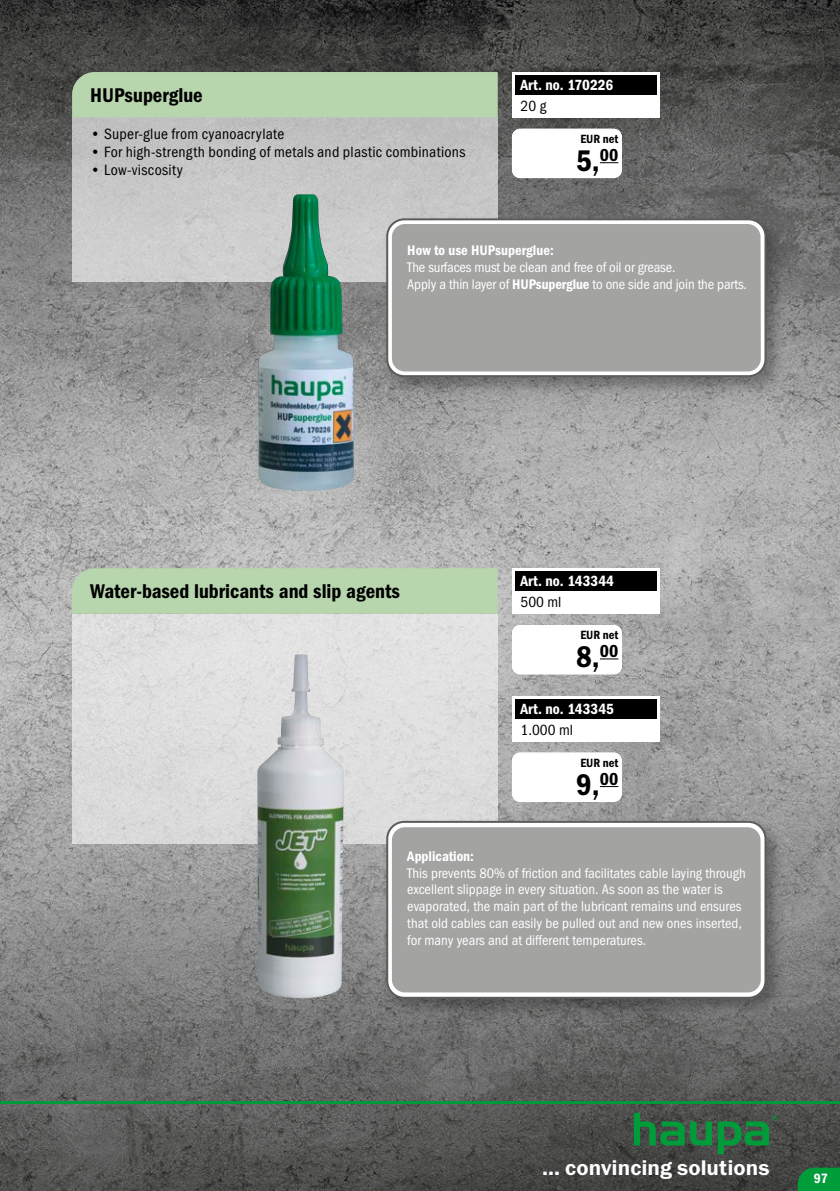
<style>
.page{position:relative;width:840px;height:1191px;background:#fff}
.page>*{position:absolute;margin:0;border:0;box-sizing:border-box;transform-origin:0 0}
.t1{font:30px "Franklin Gothic Demi Cond ITC";color:#000}
.t2{font:21.4px "Franklin Gothic Demi ITC";letter-spacing:.005em;color:#fff}
.t3{font:20px "Franklin Gothic Demi Cond ITC";color:#000}
.t4{font:15px "Franklin Gothic Book Cond ITC";letter-spacing:.02em;color:#000}
.t5{font:14.8px "Franklin Gothic Demi Cond ITC";color:#fff}
.t6{font:14.8px "Franklin Gothic Book Cond ITC";color:#000}
.t7{font:14px/16.8px "Franklin Gothic Book Cond ITC";color:#fff}
.t8{font:14px "Franklin Gothic Demi Cond ITC";color:#fff}
.t9{font:14px "Franklin Gothic LT Com Dm Cn";color:#fff}
.t10{font:12px "Franklin Gothic Demi Cond ITC";color:#000}
.s1{font-family:"Franklin Gothic Demi Cond ITC"}
</style>
<div class="page">
<img style="left:0;top:0;width:839px;height:1101px">
<svg style="left:0;top:1101px;width:839px;height:90px;background:#4c544e"></svg>
<svg style="left:633px;top:1112px;width:144px;height:42px;background:#306443"></svg>
<div style="left:72px;top:117px;width:425px;height:165px;background:#c7c7c6"></div>
<div style="left:72px;top:72px;width:425px;height:45px;background:#b8d6ae"></div>
<div style="left:511px;top:72px;width:148px;height:45px;background:#fff"></div>
<div style="left:514px;top:75px;width:142px;height:20px;background:#000"></div>
<div style="left:382px;top:214px;width:404px;height:183px;background:#000;opacity:.3"></div>
<svg style="left:387px;top:219px;width:378px;height:157px"></svg>
<div style="left:386px;top:218px;width:380px;height:159px;border:2px solid #5c5c5b;border-radius:17px"></div>
<div style="left:391px;top:224px;width:369px;height:147px;background:#a3a3a2;border-radius:13px"></div>
<img style="left:258px;top:194px;width:96px;height:297px">
<div style="left:72px;top:613px;width:425px;height:230px;background:#dfdfde"></div>
<div style="left:72px;top:568px;width:425px;height:45px;background:#b8d6ae"></div>
<div style="left:511px;top:568px;width:148px;height:45px;background:#fff"></div>
<div style="left:514px;top:571px;width:142px;height:20px;background:#000"></div>
<div style="left:511px;top:696px;width:148px;height:45px;background:#fff"></div>
<div style="left:514px;top:699px;width:142px;height:19px;background:#000"></div>
<div style="left:382px;top:817px;width:404px;height:201px;background:#000;opacity:.3"></div>
<svg style="left:387px;top:822px;width:378px;height:175px"></svg>
<div style="left:386px;top:821px;width:380px;height:177px;border:2px solid #5c5c5b;border-radius:17px"></div>
<div style="left:391px;top:827px;width:369px;height:165px;background:#a3a3a2;border-radius:13px"></div>
<img style="left:257px;top:654px;width:87px;height:344px">
<div style="left:512px;top:129px;width:109px;height:48px;background:#fff;border-radius:8px"></div>
<div style="left:511px;top:129px;width:110px;height:49px;border:1px solid #fff;border-radius:8px"></div>
<div style="left:512px;top:625px;width:109px;height:48px;background:#fff;border-radius:8px"></div>
<div style="left:511px;top:625px;width:110px;height:49px;border:1px solid #fff;border-radius:8px"></div>
<div style="left:512px;top:753px;width:109px;height:48px;background:#fff;border-radius:8px"></div>
<div style="left:511px;top:752px;width:110px;height:50px;border:1px solid #fff;border-radius:8px"></div>
<svg style="left:599px;top:162px;width:19px;height:1px"></svg>
<svg style="left:600px;top:658px;width:18px;height:1px"></svg>
<svg style="left:599px;top:786px;width:19px;height:1px"></svg>
<h3 class="t3" style="left:90px;top:83px;width:114px">HUPsuperglue</h3>
<p class="t4" style="left:90px;top:125px;width:196px">• Super-glue from cyanoacrylate</p>
<p class="t4" style="left:90px;top:143px;width:376px">• For high-strength bonding of metals and plastic combinations</p>
<p class="t4" style="left:90px;top:161px;width:94px">• Low-viscosity</p>
<p class="t5" style="left:520px;top:76px;width:94px">Art. no. 170226</p>
<p class="t6" style="left:520px;top:98px;width:27px">20 g</p>
<p class="t10" style="left:580px;top:131px;width:40px">EUR net</p>
<h1 class="t1" style="left:575px;top:143px;width:44px">5,<sup>00</sup></h1>
<p class="t8" style="left:407px;top:242px;width:148px">How to use HUPsuperglue:</p>
<p class="t7" style="left:407px;top:259px;width:341px">The surfaces must be clean and free of oil or grease.<br>Apply a thin layer of <span class="s1">HUPsuperglue</span> to one side and join the parts.</p>
<h3 class="t3" style="left:90px;top:579px;width:311px">Water-based lubricants and slip agents</h3>
<p class="t5" style="left:520px;top:572px;width:95px">Art. no. 143344</p>
<p class="t6" style="left:520px;top:594px;width:42px">500 ml</p>
<p class="t10" style="left:580px;top:628px;width:40px">EUR net</p>
<h1 class="t1" style="left:575px;top:639px;width:44px">8,<sup>00</sup></h1>
<p class="t5" style="left:520px;top:700px;width:95px">Art. no. 143345</p>
<p class="t6" style="left:520px;top:721px;width:54px">1.000 ml</p>
<p class="t10" style="left:580px;top:755px;width:40px">EUR net</p>
<h1 class="t1" style="left:575px;top:767px;width:44px">9,<sup>00</sup></h1>
<p class="t8" style="left:407px;top:848px;width:68px">Application:</p>
<p class="t7" style="left:407px;top:864px;width:340px">This prevents 80% of friction and facilitates cable laying through excellent slippage in every situation. As soon as the water is evaporated, the main part of the lubricant remains und ensures that old cables can easily be pulled out and new ones inserted, for many years and at different temperatures.</p>
<h2 class="t2" style="left:541px;top:1155px;width:229px">... convincing solutions</h2>
<p class="t9" style="left:813px;top:1170px;width:16px">97</p>
</div>
